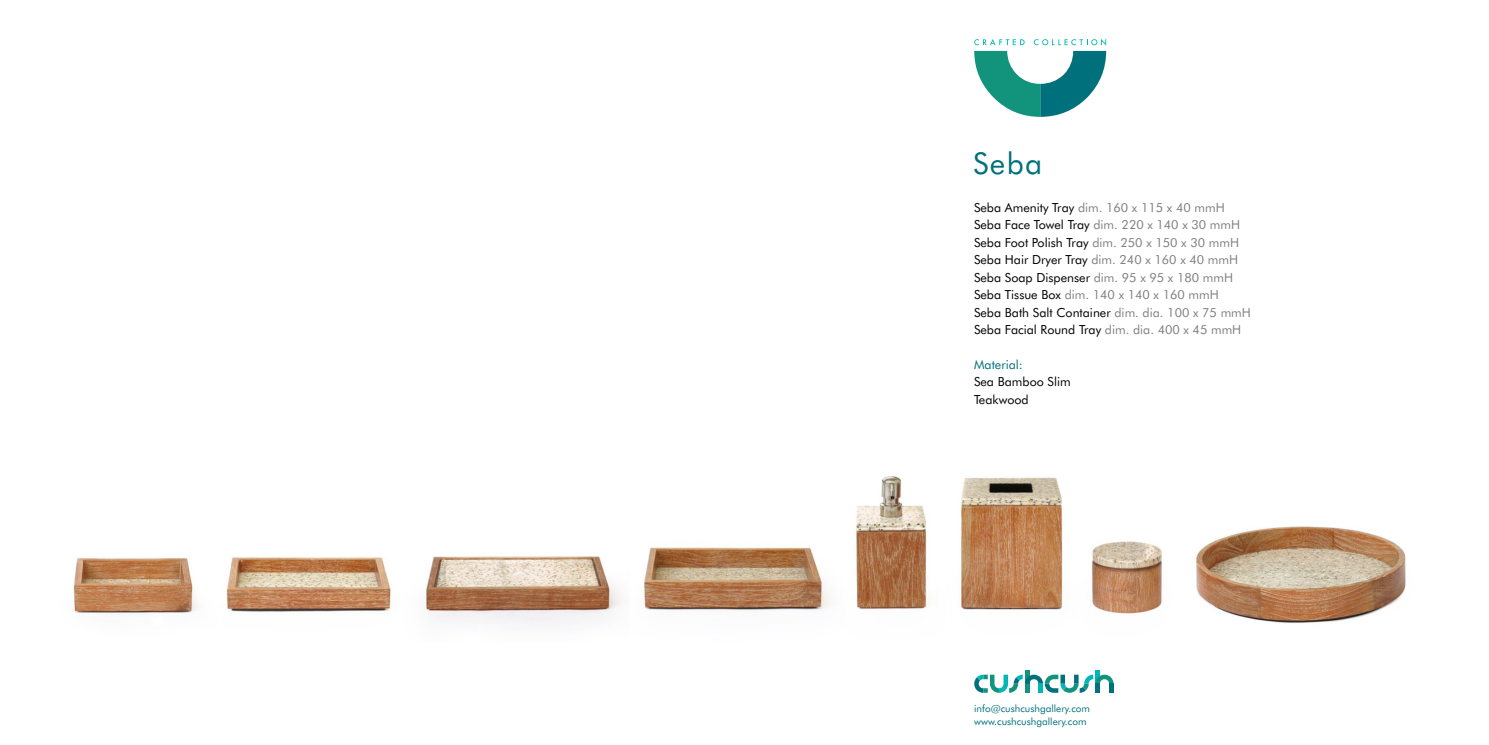
<style>
.page{position:relative;width:1489px;height:745px;background:#fff}
.page>*{position:absolute;margin:0;border:0;box-sizing:border-box;transform-origin:0 0}
.t1{font:30px "Futura BT";color:#00707c}
.t2{font:12.5px/17.4px "Futura BT";color:#000}
.t3{font:12.5px "Futura BT";color:#00707c}
.t4{font:10px/12.6px "Futura BT";color:#00707c}
.s1{color:#808080}
</style>
<div class="page">
<svg style="left:974px;top:39px;width:50px;height:6px"></svg>
<svg style="left:1033px;top:39px;width:73px;height:6px"></svg>
<svg style="left:974px;top:51px;width:132px;height:66px"></svg>
<div style="left:1024px;top:669px;width:5px;height:23px;background:#12937c"></div>
<svg style="left:1095px;top:670px;width:4px;height:4px"></svg>
<svg style="left:974px;top:674px;width:139px;height:18px"></svg>
<img style="left:73px;top:476px;width:1333px;height:149px">
<h1 class="t1" style="left:973px;top:151px;width:71px">Seba</h1>
<p class="t2" style="left:974px;top:200px;width:278px">Seba Amenity Tray <span class="s1">dim. 160 x 115 x 40 mmH </span>Seba Face Towel Tray <span class="s1">dim. 220 x 140 x 30 mmH </span>Seba Foot Polish Tray <span class="s1">dim. 250 x 150 x 30 mmH </span>Seba Hair Dryer Tray <span class="s1">dim. 240 x 160 x 40 mmH </span>Seba Soap Dispenser <span class="s1">dim. 95 x 95 x 180 mmH </span>Seba Tissue Box <span class="s1">dim. 140 x 140 x 160 mmH<br></span>Seba Bath Salt Container <span class="s1">dim. dia. 100 x 75 mmH </span>Seba Facial Round Tray <span class="s1">dim. dia. 400 x 45 mmH</span></p>
<p class="t3" style="left:974px;top:359px;width:50px">Material:</p>
<p class="t2" style="left:974px;top:374px;width:98px">Sea Bamboo Slim<br>Teakwood</p>
<p class="t4" style="left:974px;top:702px;width:117px">info@cushcushgallery.com www.cushcushgallery.com</p>
</div>
